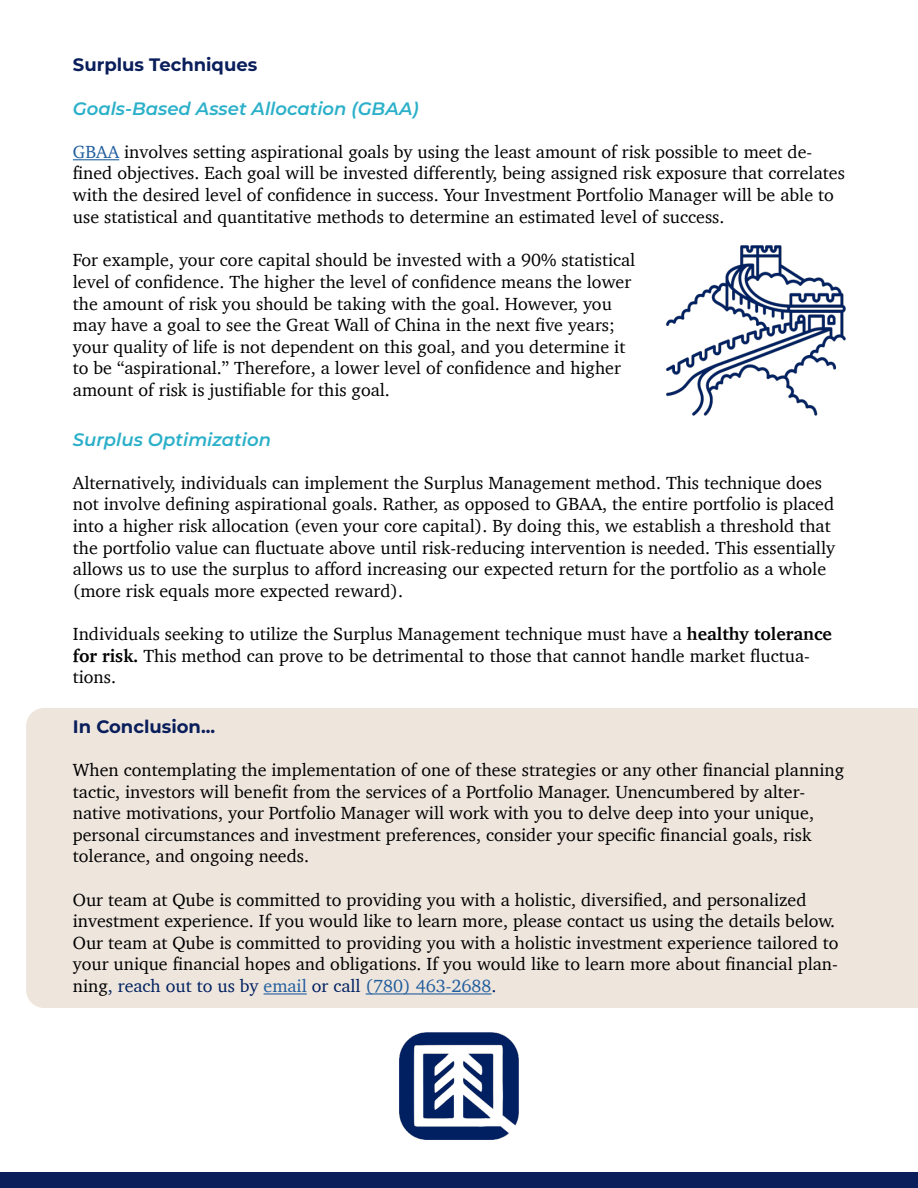
<style>
.page{position:relative;width:918px;height:1188px;background:#fff}
.page>*{position:absolute;margin:0;border:0;box-sizing:border-box;transform-origin:0 0}
.t1{font:18px/21.6px "Charter";color:#000}
.t2{font:italic 600 18px "Montserrat";color:#2bb0c9}
.t3{font:700 18px "Montserrat";color:#091e5b}
.s1{color:#215e9e}
.s2{font-weight:700}
.s3{color:#002060}
</style>
<div class="page">
<hr style="left:73px;top:159px;width:46px;height:1px;background:#215e9e">
<div style="left:0;top:1173px;width:918px;height:15px;background:#091e5b"></div>
<div style="left:26px;top:708px;width:892px;height:300px;background:#eee5dd"></div>
<hr style="left:264px;top:993px;width:43px;height:2px;background:#215e9e">
<hr style="left:366px;top:993px;width:126px;height:2px;background:#215e9e">
<img style="left:399px;top:1033px;width:120px;height:107px">
<img style="left:666px;top:245px;width:179px;height:171px">
<p class="t3" style="left:73px;top:52px;width:186px">Surplus Techniques</p>
<p class="t2" style="left:73px;top:95px;width:347px">Goals-Based Asset Allocation (GBAA)</p>
<p class="t1" style="left:73px;top:141px;width:774px"><span class="s1">GBAA</span> involves setting aspirational goals by using the least amount of risk possible to meet de&shy;fined objectives. Each goal will be invested differently, being assigned risk exposure that correlates with the desired level of confidence in success. Your Investment Portfolio Manager will be able to use statistical and quantitative methods to determine an estimated level of success.</p>
<p class="t1" style="left:73px;top:249px;width:564px">For example, your core capital should be invested with a 90% statistical level of confidence. The higher the level of confidence means the lower the amount of risk you should be taking with the goal. However, you may have a goal to see the Great Wall of China in the next five years; your quality of life is not dependent on this goal, and you determine it to be “aspirational.” Therefore, a lower level of confidence and higher amount of risk is justifiable for this goal.</p>
<p class="t2" style="left:73px;top:426px;width:200px">Surplus Optimization</p>
<p class="t1" style="left:73px;top:472px;width:764px">Alternatively, individuals can implement the Surplus Management method. This technique does not involve defining aspirational goals. Rather, as opposed to GBAA, the entire portfolio is placed into a higher risk allocation (even your core capital). By doing this, we establish a threshold that the portfolio value can fluctuate above until risk-reducing intervention is needed. This essentially allows us to use the surplus to afford increasing our expected return for the portfolio as a whole (more risk equals more expected reward).</p>
<p class="t1" style="left:73px;top:623px;width:761px">Individuals seeking to utilize the Surplus Management technique must have a <span class="s2">healthy tolerance for risk.</span> This method can prove to be detrimental to those that cannot handle market fluctua&shy;tions.</p>
<p class="t3" style="left:73px;top:713px;width:144px">In Conclusion...</p>
<p class="t1" style="left:73px;top:759px;width:773px">When contemplating the implementation of one of these strategies or any other financial planning tactic, investors will benefit from the services of a Portfolio Manager. Unencumbered by alter&shy;native motivations, your Portfolio Manager will work with you to delve deep into your unique, personal circumstances and investment preferences, consider your specific financial goals, risk tolerance, and ongoing needs.</p>
<p class="t1" style="left:73px;top:888px;width:767px">Our team at Qube is committed to providing you with a holistic, diversified, and personalized investment experience. If you would like to learn more, please contact us using the details below.<br>Our team at Qube is committed to providing you with a holistic investment experience tailored to your unique financial hopes and obligations. If you would like to learn more about financial plan&shy;ning<span class="s3">, reach out to us by</span> <span class="s1">email</span> <span class="s3">or call</span> <span class="s1">(780) 463-2688</span><span class="s3">.</span></p>
</div>
